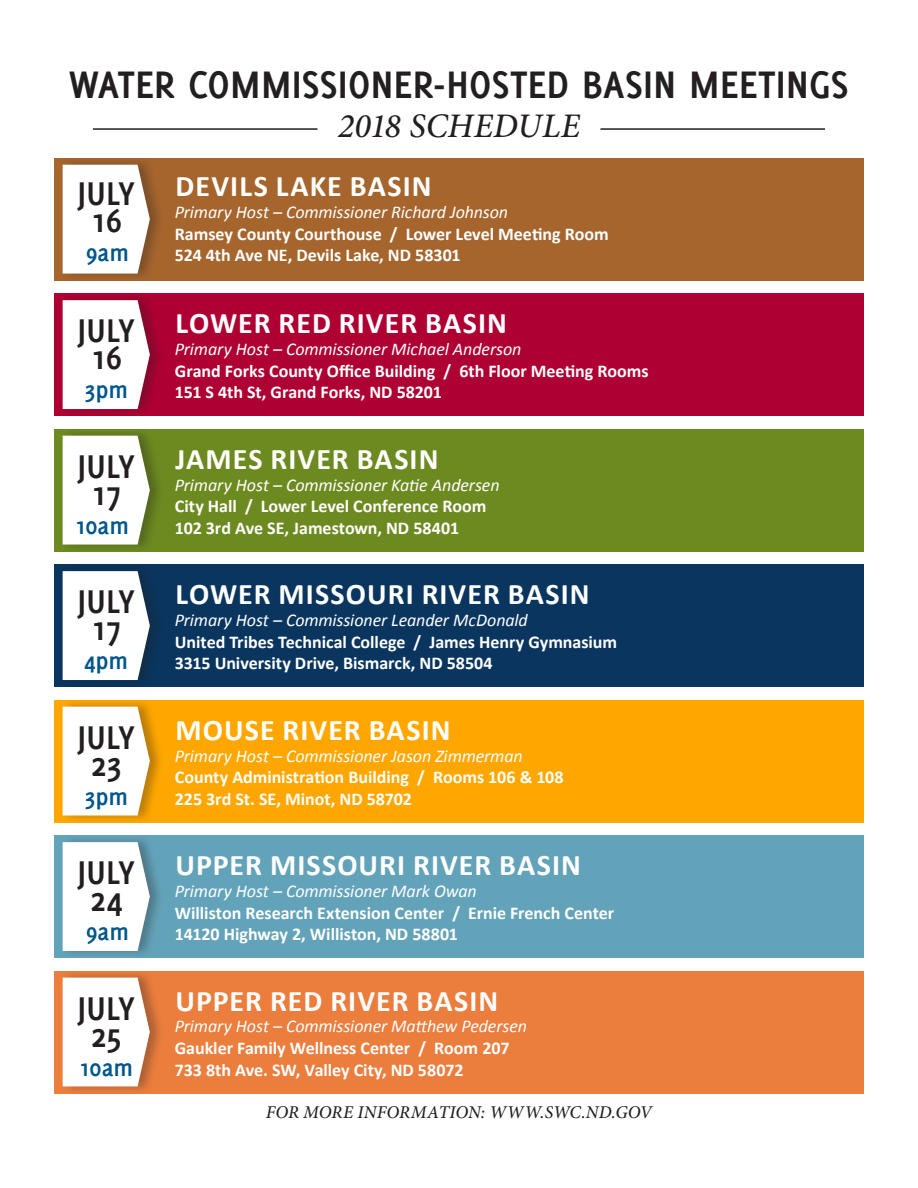
<style>
.page{position:relative;width:918px;height:1188px;background:#fff}
.page>*{position:absolute;margin:0;border:0;box-sizing:border-box;transform-origin:0 0}
.t1{font:700 42px "Delicious";letter-spacing:-.005em;color:#231f20}
.t2{font:700 36px "Delicious";letter-spacing:-.005em;color:#231f20}
.t3{font:italic 500 34.5px "Minion Pro";letter-spacing:.005em;color:#231f20}
.t4{font:700 30px "Calibri";letter-spacing:.035em;color:#fff}
.t5{font:700 25.5px "Delicious";color:#01568d}
.t6{font:700 18px "Calibri";color:#fff}
.t7{font:italic 18px "Calibri";letter-spacing:-.005em;color:#fff}
.t8{font:italic 500 18px "Minion Pro";color:#231f20}
</style>
<div class="page">
<div style="left:54px;top:158px;width:810px;height:122px;background:#a5652d"></div>
<div style="left:54px;top:293px;width:810px;height:123px;background:#ae0032"></div>
<div style="left:54px;top:429px;width:810px;height:122px;background:#6c8a1f"></div>
<div style="left:54px;top:564px;width:810px;height:123px;background:#0a355e"></div>
<div style="left:54px;top:700px;width:810px;height:122px;background:#ffa700"></div>
<div style="left:54px;top:835px;width:810px;height:123px;background:#63a3b9"></div>
<div style="left:54px;top:971px;width:810px;height:122px;background:#eb7d3d"></div>
<div style="left:61px;top:156px;width:103px;height:126px;background:#231f20;opacity:.31"></div>
<svg style="left:63px;top:165px;width:87px;height:109px"></svg>
<div style="left:61px;top:292px;width:103px;height:125px;background:#231f20;opacity:.31"></div>
<svg style="left:63px;top:300px;width:87px;height:109px"></svg>
<div style="left:61px;top:428px;width:103px;height:125px;background:#231f20;opacity:.31"></div>
<svg style="left:63px;top:436px;width:87px;height:109px"></svg>
<div style="left:61px;top:563px;width:103px;height:125px;background:#231f20;opacity:.31"></div>
<svg style="left:63px;top:571px;width:87px;height:109px"></svg>
<div style="left:61px;top:834px;width:103px;height:125px;background:#231f20;opacity:.31"></div>
<svg style="left:63px;top:842px;width:87px;height:109px"></svg>
<div style="left:61px;top:969px;width:103px;height:126px;background:#231f20;opacity:.31"></div>
<svg style="left:63px;top:978px;width:87px;height:108px"></svg>
<div style="left:61px;top:698px;width:103px;height:126px;background:#231f20;opacity:.31"></div>
<svg style="left:63px;top:707px;width:87px;height:109px"></svg>
<hr style="left:93px;top:128px;width:225px;height:2px;background:#231f20">
<hr style="left:600px;top:128px;width:225px;height:2px;background:#231f20">
<p class="t1" style="left:69px;top:60px;width:781px">WATER COMMISSIONER-HOSTED BASIN MEETINGS</p>
<p class="t2" style="left:77px;top:173px;width:59px">JULY</p>
<p class="t2" style="left:91px;top:200px;width:33px">16</p>
<p class="t5" style="left:86px;top:238px;width:45px">9am</p>
<p class="t2" style="left:77px;top:310px;width:59px">JULY</p>
<p class="t2" style="left:91px;top:337px;width:33px">16</p>
<p class="t5" style="left:84px;top:375px;width:46px">3pm</p>
<p class="t2" style="left:77px;top:445px;width:59px">JULY</p>
<p class="t2" style="left:91px;top:472px;width:32px">17</p>
<p class="t5" style="left:75px;top:511px;width:56px">10am</p>
<p class="t2" style="left:77px;top:581px;width:59px">JULY</p>
<p class="t2" style="left:91px;top:608px;width:32px">17</p>
<p class="t5" style="left:84px;top:646px;width:46px">4pm</p>
<p class="t2" style="left:77px;top:716px;width:59px">JULY</p>
<p class="t2" style="left:91px;top:743px;width:33px">23</p>
<p class="t5" style="left:84px;top:782px;width:46px">3pm</p>
<p class="t2" style="left:77px;top:852px;width:59px">JULY</p>
<p class="t2" style="left:90px;top:879px;width:34px">24</p>
<p class="t5" style="left:86px;top:917px;width:45px">9am</p>
<p class="t2" style="left:77px;top:987px;width:59px">JULY</p>
<p class="t2" style="left:90px;top:1014px;width:33px">25</p>
<p class="t5" style="left:79px;top:1053px;width:56px">10am</p>
<p class="t3" style="left:338px;top:103px;width:244px">2018 SCHEDULE</p>
<p class="t4" style="left:175px;top:167px;width:258px">DEVILS LAKE BASIN</p>
<p class="t7" style="left:175px;top:200px;width:335px">Primary Host – Commissioner Richard Johnson</p>
<p class="t6" style="left:175px;top:222px;width:435px">Ramsey County Courthouse / Lower Level Meeting Room</p>
<p class="t6" style="left:175px;top:244px;width:287px">524 4th Ave NE, Devils Lake, ND 58301</p>
<p class="t4" style="left:175px;top:304px;width:333px">LOWER RED RIVER BASIN</p>
<p class="t7" style="left:175px;top:337px;width:348px">Primary Host – Commissioner Michael Anderson</p>
<p class="t6" style="left:175px;top:359px;width:475px">Grand Forks County Office Building / 6th Floor Meeting Rooms</p>
<p class="t6" style="left:175px;top:381px;width:269px">151 S 4th St, Grand Forks, ND 58201</p>
<p class="t4" style="left:175px;top:440px;width:265px">JAMES RIVER BASIN</p>
<p class="t7" style="left:175px;top:472px;width:326px">Primary Host – Commissioner Katie Andersen</p>
<p class="t6" style="left:175px;top:495px;width:313px">City Hall / Lower Level Conference Room</p>
<p class="t6" style="left:175px;top:516px;width:286px">102 3rd Ave SE, Jamestown, ND 58401</p>
<p class="t4" style="left:175px;top:575px;width:416px">LOWER MISSOURI RIVER BASIN</p>
<p class="t7" style="left:175px;top:608px;width:354px">Primary Host – Commissioner Leander McDonald</p>
<p class="t6" style="left:175px;top:630px;width:444px">United Tribes Technical College / James Henry Gymnasium</p>
<p class="t6" style="left:175px;top:652px;width:319px">3315 University Drive, Bismarck, ND 58504</p>
<p class="t4" style="left:175px;top:711px;width:277px">MOUSE RIVER BASIN</p>
<p class="t7" style="left:175px;top:743px;width:349px">Primary Host – Commissioner Jason Zimmerman</p>
<p class="t6" style="left:175px;top:766px;width:390px">County Administration Building / Rooms 106 &amp; 108</p>
<p class="t6" style="left:175px;top:787px;width:239px">225 3rd St. SE, Minot, ND 58702</p>
<p class="t4" style="left:175px;top:846px;width:407px">UPPER MISSOURI RIVER BASIN</p>
<p class="t7" style="left:175px;top:879px;width:303px">Primary Host – Commissioner Mark Owan</p>
<p class="t6" style="left:175px;top:901px;width:441px">Williston Research Extension Center / Ernie French Center</p>
<p class="t6" style="left:175px;top:923px;width:285px">14120 Highway 2, Williston, ND 58801</p>
<p class="t4" style="left:175px;top:982px;width:324px">UPPER RED RIVER BASIN</p>
<p class="t7" style="left:175px;top:1014px;width:354px">Primary Host – Commissioner Matthew Pedersen</p>
<p class="t6" style="left:175px;top:1037px;width:336px">Gaukler Family Wellness Center / Room 207</p>
<p class="t6" style="left:175px;top:1058px;width:290px">733 8th Ave. SW, Valley City, ND 58072</p>
<p class="t8" style="left:266px;top:1100px;width:388px">FOR MORE INFORMATION: WWW.SWC.ND.GOV</p>
</div>
